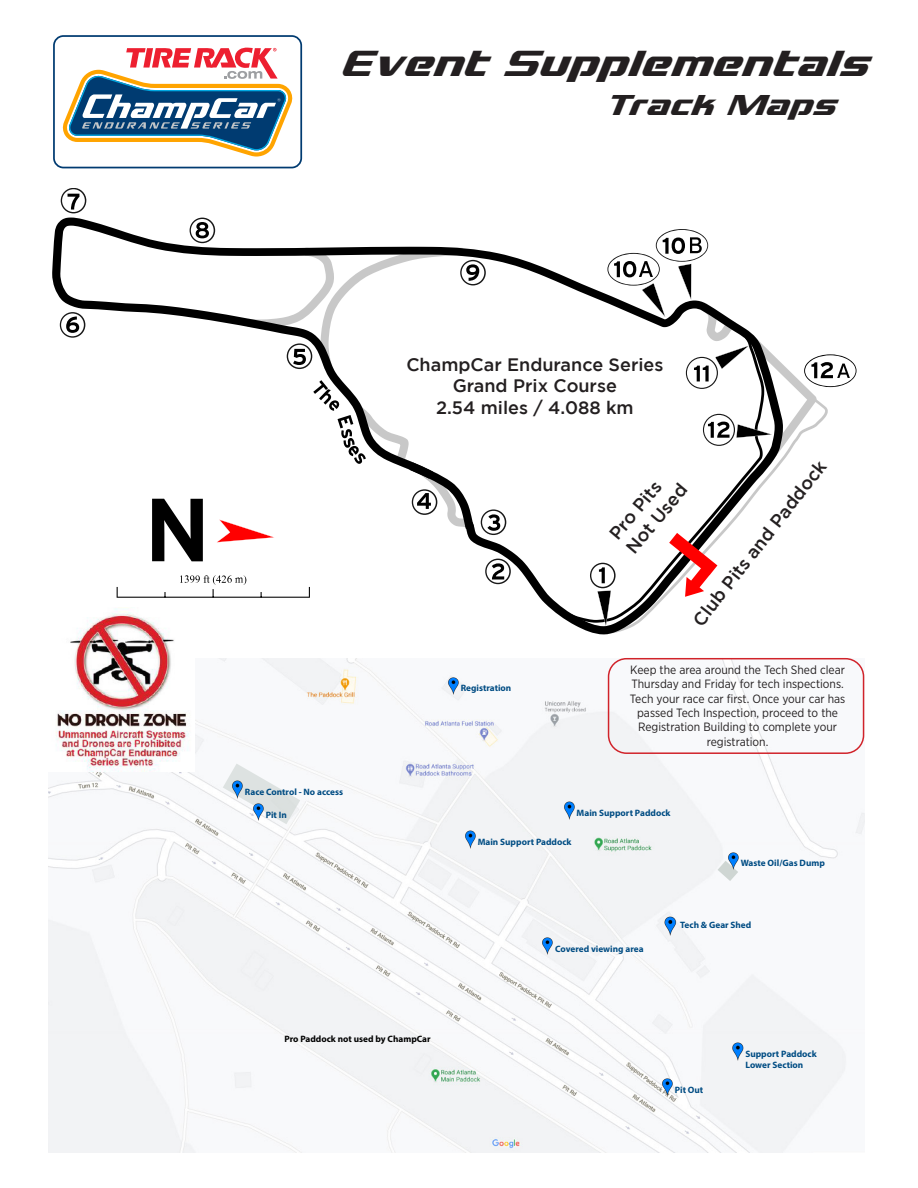
<style>
.page{position:relative;width:918px;height:1188px;background:#fff}
.page>*{position:absolute;margin:0;border:0;box-sizing:border-box;transform-origin:0 0}
.t1{font:italic 43.5px "Grand National Super";color:#231f20}
.t2{font:italic 34.5px "Grand National Super";color:#231f20}
.t3{font:500 18px "Gotham";color:#231f20}
.t4{font:12px/14.4px "Gotham Narrow";color:#231f20}
.t5{font:700 9.3px/11.1px "Myriad Pro";color:#004c83}
.t6{font:700 9.3px "Myriad Pro";color:#000}
</style>
<div class="page">
<div style="left:53px;top:35px;width:249px;height:133px;border:2px solid #003b71;border-radius:9px"></div>
<svg style="left:62px;top:47px;width:231px;height:110px"></svg>
<img style="left:49px;top:658px;width:815px;height:495px">
<svg style="left:223px;top:764px;width:77px;height:60px"></svg>
<svg style="left:718px;top:861px;width:20px;height:20px"></svg>
<img style="left:659px;top:914px;width:25px;height:21px">
<img style="left:723px;top:850px;width:24px;height:20px">
<img style="left:538px;top:935px;width:23px;height:20px">
<img style="left:227px;top:779px;width:24px;height:19px">
<img style="left:443px;top:675px;width:24px;height:20px">
<img style="left:728px;top:1041px;width:23px;height:19px">
<img style="left:657px;top:1076px;width:24px;height:20px">
<img style="left:248px;top:801px;width:24px;height:20px">
<img style="left:559px;top:800px;width:23px;height:19px">
<img style="left:460px;top:829px;width:24px;height:19px">
<img style="left:49px;top:635px;width:145px;height:137px">
<div style="left:608px;top:658px;width:256px;height:96px;border:2px solid #d1232a;border-radius:18px"></div>
<svg style="left:52px;top:218px;width:731px;height:416px"></svg>
<svg style="left:60px;top:312px;width:25px;height:26px"></svg>
<svg style="left:590px;top:563px;width:26px;height:63px"></svg>
<svg style="left:485px;top:559px;width:26px;height:25px"></svg>
<svg style="left:61px;top:188px;width:25px;height:25px"></svg>
<svg style="left:190px;top:218px;width:25px;height:25px"></svg>
<svg style="left:247px;top:247px;width:239px;height:123px"></svg>
<svg style="left:152px;top:499px;width:51px;height:62px"></svg>
<svg style="left:607px;top:229px;width:249px;height:231px"></svg>
<svg style="left:313px;top:380px;width:193px;height:161px"></svg>
<svg style="left:669px;top:533px;width:48px;height:64px"></svg>
<p class="t1" style="left:339px;top:45px;width:529px">Event Supplementals</p>
<p class="t2" style="left:603px;top:89px;width:233px">Track Maps</p>
<p class="t3" style="left:406px;top:354px;width:259px">ChampCar Endurance Series</p>
<p class="t3" style="left:453px;top:376px;width:166px">Grand Prix Course</p>
<p class="t3" style="left:436px;top:397px;width:199px">2.54 miles / 4.088 km</p>
<p class="t5" style="left:245px;top:786px;width:100px">Race Control - No access</p>
<p class="t5" style="left:461px;top:682px;width:52px">Registration</p>
<p class="t3" style="left:689px;top:618px;width:206px;rotate:-52deg">Club Pits and Paddock</p>
<p class="t3" style="left:605px;top:530px;width:71px;rotate:-50deg">Pro Pits</p>
<p class="t3" style="left:622px;top:544px;width:86px;rotate:-50deg">Not Used</p>
<p class="t4" style="left:630px;top:662px;width:216px">Keep the area around the Tech Shed clear<br>Thursday and Friday for tech inspections.</p>
<p class="t4" style="left:630px;top:691px;width:217px;text-align:center">Tech your race car first. Once your car has passed Tech Inspection, proceed to the Registration Building to complete your registration.</p>
<p class="t5" style="left:266px;top:809px;width:23px">Pit In</p>
<p class="t5" style="left:577px;top:807px;width:95px">Main Support Paddock</p>
<p class="t5" style="left:478px;top:836px;width:95px">Main Support Paddock</p>
<p class="t5" style="left:741px;top:857px;width:86px">Waste Oil/Gas Dump</p>
<p class="t5" style="left:555px;top:943px;width:90px">Covered viewing area</p>
<p class="t5" style="left:680px;top:919px;width:73px">Tech &amp; Gear Shed</p>
<p class="t6" style="left:284px;top:1033px;width:148px">Pro Paddock not used by ChampCar</p>
<p class="t5" style="left:745px;top:1048px;width:73px">Support Paddock<br>Lower Section</p>
<p class="t5" style="left:675px;top:1084px;width:30px">Pit Out</p>
</div>
